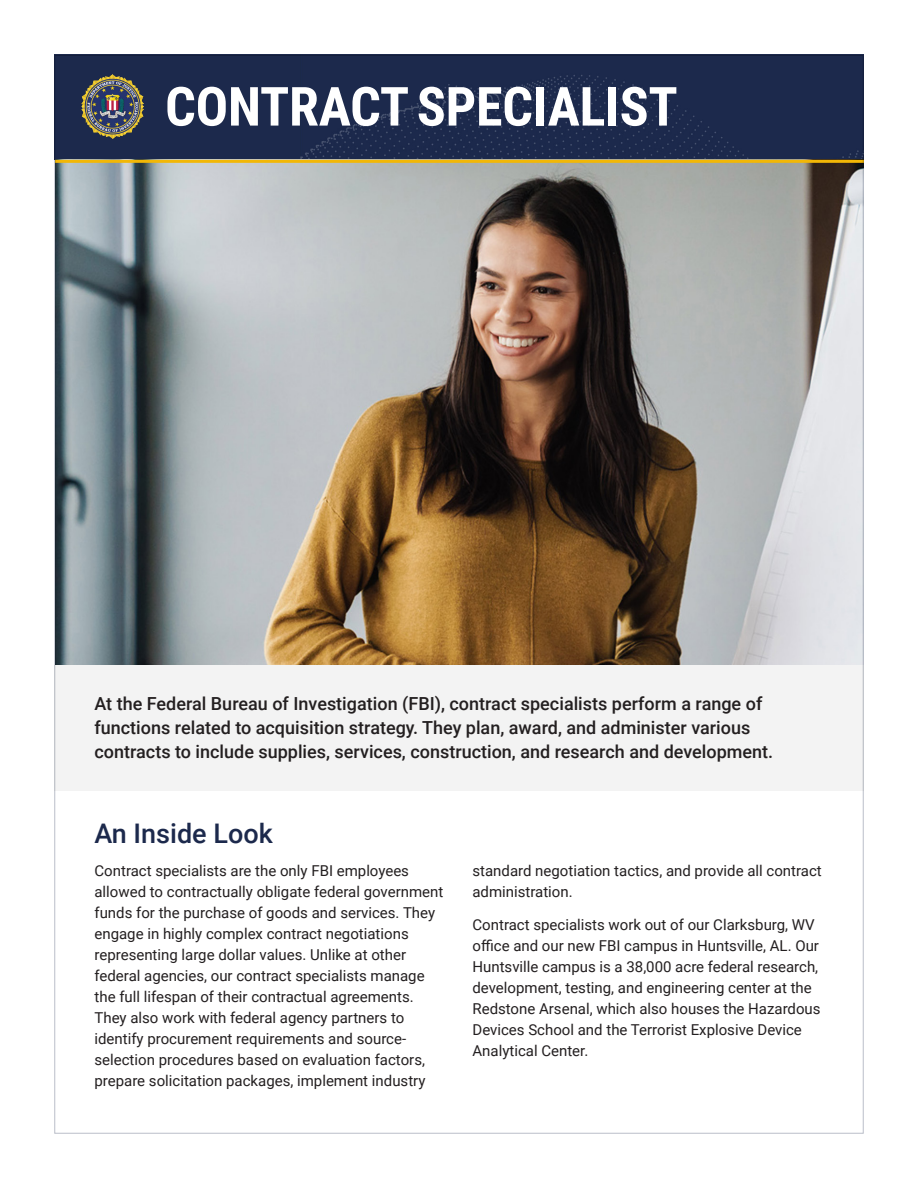
<style>
.page{position:relative;width:918px;height:1188px;background:#fff}
.page>*{position:absolute;margin:0;border:0;box-sizing:border-box;transform-origin:0 0}
.Page_Title{font:700 54px "Roboto Condensed";letter-spacing:-.005em;color:#fff}
.t1{font:500 27px "Roboto";color:#1c294c}
.Large_body{font:500 18px/24px "Roboto";color:#231f20}
.Body_text{font:15px/21px "Roboto";color:#231f20}
</style>
<div class="page">
<div style="left:55px;top:55px;width:808px;height:105px;background:#1c294c"></div>
<img style="left:301px;top:75px;width:561px;height:85px">
<img style="left:56px;top:163px;width:806px;height:502px">
<div style="left:54px;top:665px;width:810px;height:126px;background:#f3f3f3"></div>
<img style="left:81px;top:75px;width:62px;height:64px">
<hr style="left:55px;top:160px;width:809px;height:3px;background:#f2b706">
<p class="Page_Title" style="left:165px;top:69px;width:514px">CONTRACT SPECIALIST</p>
<p class="Large_body" style="left:94px;top:691px;width:680px">At the Federal Bureau of Investigation (FBI), contract specialists perform a range of functions related to acquisition strategy. They plan, award, and administer various contracts to include supplies, services, construction, and research and development.</p>
<h2 class="t1" style="left:94px;top:815px;width:180px">An Inside Look</h2>
<p class="Body_text" style="left:94px;top:860px;width:350px">Contract specialists are the only FBI employees allowed to contractually obligate federal government funds for the purchase of goods and services. They engage in highly complex contract negotiations representing large dollar values. Unlike at other federal agencies, our contract specialists manage the full lifespan of their contractual agreements.<br>They also work with federal agency partners to identify procurement requirements and source&shy;selection procedures based on evaluation factors, prepare solicitation packages, implement industry</p>
<p class="Body_text" style="left:472px;top:860px;width:351px">standard negotiation tactics, and provide all contract administration.</p>
<p class="Body_text" style="left:472px;top:914px;width:350px">Contract specialists work out of our Clarksburg, WV office and our new FBI campus in Huntsville, AL. Our Huntsville campus is a 38,000 acre federal research, development, testing, and engineering center at the Redstone Arsenal, which also houses the Hazardous Devices School and the Terrorist Explosive Device Analytical Center.</p>
</div>
